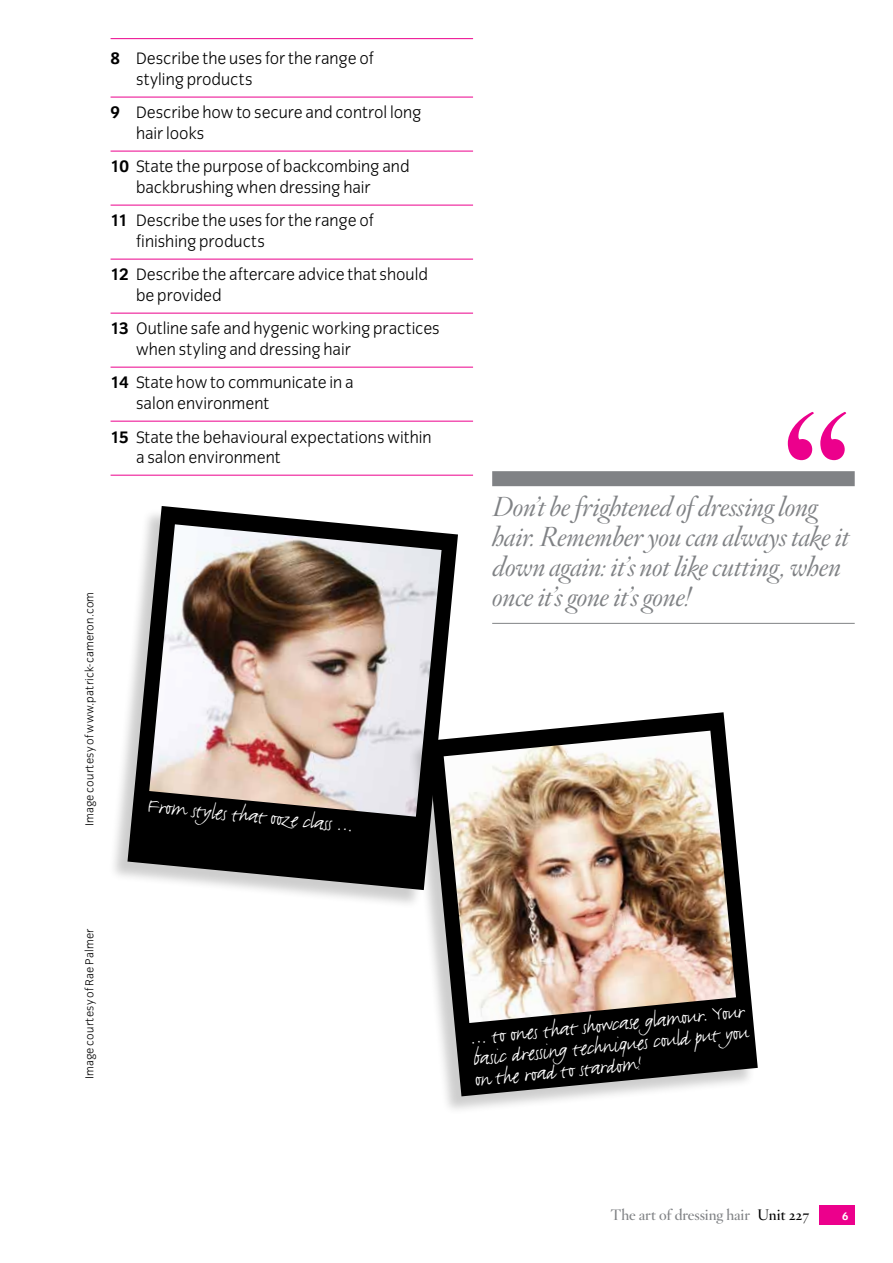
<style>
.page{position:relative;width:893px;height:1263px;background:#fff}
.page>*{position:absolute;margin:0;border:0;box-sizing:border-box;transform-origin:0 0}
.t1{font:189px "Hoefler Titling HTF Sm Roman";color:#ec008c}
.t2{font:italic 27px/30px "Hoefler Titling HTF Lt";letter-spacing:-.015em;color:#808285}
.t3{font:24px/21.3px "Justlefthand";color:#fff;text-align:justify}
.t4{font:300 17.25px/20.7px "Congress Sans";color:#000}
.t5{font:15px "Hoefler Titling HTF Sm Roman";color:#808285}
.t6{font:300 12px "Congress Sans";letter-spacing:.015em;color:#000}
.t7{font:700 11.25px "Congress Sans";color:#fff}
.s1{font-weight:700}
.s2{color:#000}
</style>
<div class="page">
<div style="left:819px;top:1205px;width:36px;height:20px;background:#ec008c"></div>
<div style="left:108px;top:508px;width:348px;height:401px;background:#000;opacity:.2"></div>
<svg style="left:127px;top:506px;width:331px;height:384px;fill:#000"></svg>
<img style="left:149px;top:524px;width:293px;height:293px">
<hr style="left:111px;top:38px;width:362px;height:1px;background:#ec008c">
<hr style="left:111px;top:97px;width:362px;height:1px;background:#ec008c">
<hr style="left:111px;top:151px;width:362px;height:1px;background:#ec008c">
<hr style="left:111px;top:205px;width:362px;height:1px;background:#ec008c">
<hr style="left:111px;top:259px;width:362px;height:1px;background:#ec008c">
<hr style="left:111px;top:313px;width:362px;height:1px;background:#ec008c">
<hr style="left:111px;top:367px;width:362px;height:1px;background:#ec008c">
<hr style="left:111px;top:421px;width:362px;height:1px;background:#ec008c">
<hr style="left:111px;top:475px;width:362px;height:1px;background:#ec008c">
<div style="left:492px;top:471px;width:363px;height:15px;background:#808285"></div>
<hr style="left:492px;top:623px;width:363px;height:1px;background:#808285">
<div style="left:408px;top:714px;width:348px;height:402px;background:#000;opacity:.2"></div>
<svg style="left:427px;top:712px;width:331px;height:384px;fill:#000"></svg>
<img style="left:444px;top:731px;width:292px;height:292px">
<p class="t4" style="left:136px;top:48px;width:239px;text-indent:-26px"><span class="s1">8</span> Describe the uses for the range of styling products</p>
<p class="t4" style="left:136px;top:102px;width:287px;text-indent:-26px"><span class="s1">9</span> Describe how to secure and control long hair looks</p>
<p class="t4" style="left:136px;top:156px;width:275px;text-indent:-26px"><span class="s1">10</span> State the purpose of backcombing and backbrushing when dressing hair</p>
<p class="t4" style="left:136px;top:210px;width:239px;text-indent:-26px"><span class="s1">11</span> Describe the uses for the range of finishing products</p>
<p class="t4" style="left:136px;top:264px;width:293px;text-indent:-25px"><span class="s1">12</span> Describe the aftercare advice that should be provided</p>
<p class="t4" style="left:136px;top:318px;width:305px;text-indent:-26px"><span class="s1">13</span> Outline safe and hygenic working practices when styling and dressing hair</p>
<p class="t4" style="left:136px;top:372px;width:219px;text-indent:-25px"><span class="s1">14</span> State how to communicate in a salon environment</p>
<p class="t4" style="left:136px;top:426px;width:297px;text-indent:-25px"><span class="s1">15</span> State the behavioural expectations within a salon environment</p>
<p class="t6" style="left:83px;top:826px;width:236px;rotate:-90deg">Image courtesy of www.patrick-cameron.com</p>
<h3 class="t3" style="left:149px;top:796px;width:208px;rotate:5deg">From styles that ooze class …</h3>
<h1 class="t1" style="left:777px;top:360px;width:78px">“</h1>
<h2 class="t2" style="left:492px;top:493px;width:359px">Don’t be frightened of dressing long hair. Remember you can always take it down again: it’s not like cutting, when</h2>
<h2 class="t2" style="left:492px;top:583px;width:200px">once it’s gone it’s gone!</h2>
<p class="t6" style="left:83px;top:1079px;width:152px;rotate:-90deg">Image courtesy of Rae Palmer</p>
<h3 class="t3" style="left:470px;top:1026px;width:279px;rotate:-5deg">… to ones that showcase glamour. Your basic dressing techniques could put you on the road to stardom!</h3>
<p class="t5" style="left:610px;top:1204px;width:200px">The art of dressing hair <span class="s2">Unit 227</span></p>
<p class="t7" style="left:842px;top:1209px;width:8px">6</p>
</div>
